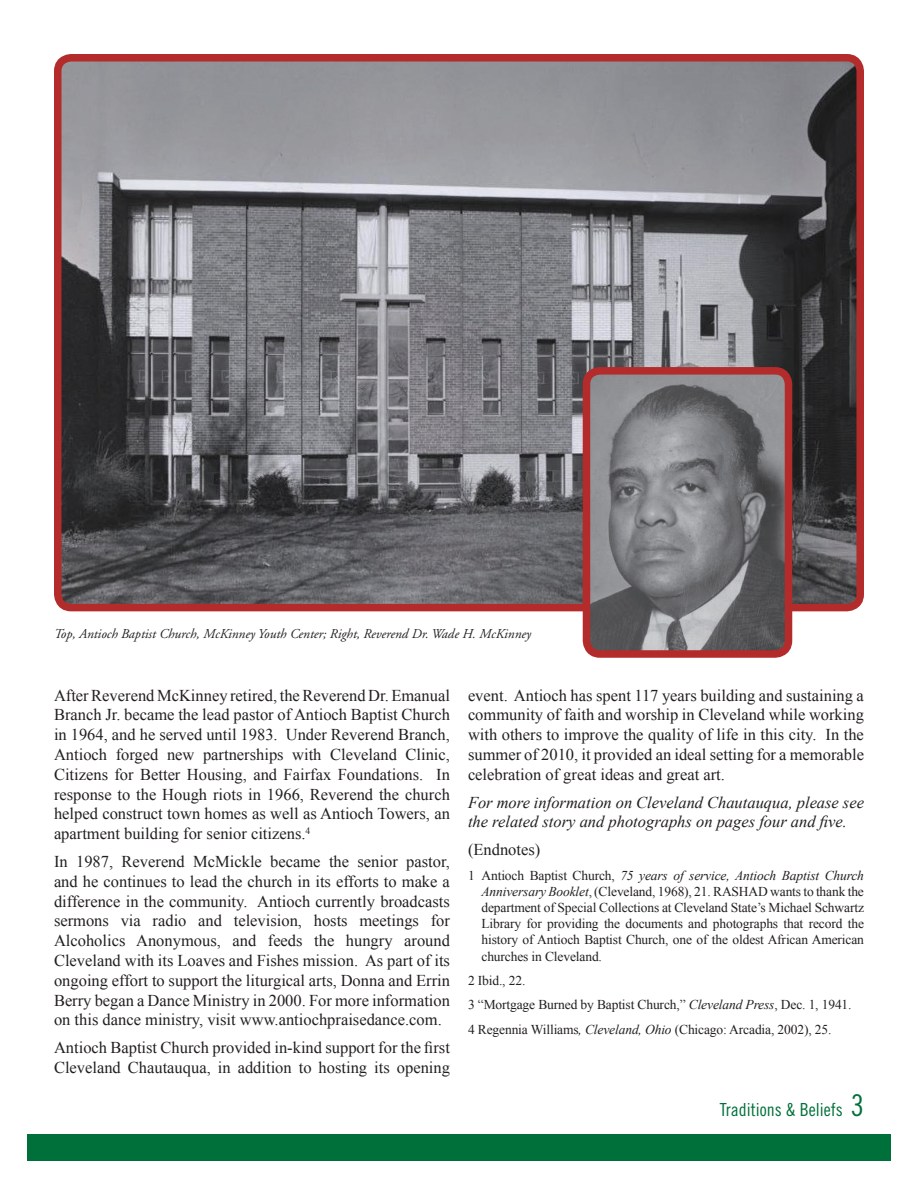
<style>
.page{position:relative;width:918px;height:1188px;background:#fff}
.page>*{position:absolute;margin:0;border:0;box-sizing:border-box;transform-origin:0 0}
.t1{font:18px "Trade Gothic LT Std Cn 18";color:#00703a}
.t2{font:16.5px/19.8px "Times New Roman";color:#231f20;text-align:justify}
.t3{font:italic 16.5px/19.8px "Times New Roman";color:#231f20}
.t4{font:13.5px/16.2px "Times New Roman";letter-spacing:-.01em;color:#231f20;text-align:justify}
.t5{font:italic 13.5px "Adobe Garamond";color:#231f20}
.s1{font-style:italic}
.s2{font-size:30px}
</style>
<div class="page">
<div style="left:27px;top:1134px;width:864px;height:27px;background:#00703a"></div>
<img style="left:63px;top:63px;width:792px;height:539px">
<div style="left:54px;top:54px;width:810px;height:557px;border:8px solid #b32b2a;border-radius:14px"></div>
<img style="left:592px;top:376px;width:191px;height:273px">
<div style="left:583px;top:367px;width:209px;height:291px;border:8px solid #b32b2a;border-radius:14px"></div>
<p class="t5" style="left:54px;top:627px;width:479px">Top, Antioch Baptist Church, McKinney Youth Center; Right, Reverend Dr. Wade H. McKinney</p>
<p class="t2" style="left:54px;top:685px;width:398px">After Reverend McKinney retired, the Reverend Dr. Emanual Branch Jr. became the lead pastor of Antioch Baptist Church in 1964, and he served until 1983. Under Reverend Branch, Antioch forged new partnerships with Cleveland Clinic, Citizens for Better Housing, and Fairfax Foundations. In response to the Hough riots in 1966, Reverend the church helped construct town homes as well as Antioch Towers, an apartment building for senior citizens.<sup>4</sup></p>
<p class="t2" style="left:54px;top:851px;width:398px">In 1987, Reverend McMickle became the senior pastor, and he continues to lead the church in its efforts to make a difference in the community. Antioch currently broadcasts sermons via radio and television, hosts meetings for Alcoholics Anonymous, and feeds the hungry around Cleveland with its Loaves and Fishes mission. As part of its ongoing effort to support the liturgical arts, Donna and Errin Berry began a Dance Ministry in 2000. For more information on this dance ministry, visit www.antiochpraisedance.com.</p>
<p class="t2" style="left:54px;top:1038px;width:398px">Antioch Baptist Church provided in-kind support for the first<br>Cleveland Chautauqua, in addition to hosting its opening</p>
<p class="t2" style="left:468px;top:685px;width:398px">event. Antioch has spent 117 years building and sustaining a community of faith and worship in Cleveland while working with others to improve the quality of life in this city. In the summer of 2010, it provided an ideal setting for a memorable celebration of great ideas and great art.</p>
<p class="t3" style="left:468px;top:792px;width:397px">For more information on Cleveland Chautauqua, please see the related story and photographs on pages four and five.</p>
<p class="t2" style="left:468px;top:840px;width:74px">(Endnotes)</p>
<p class="t4" style="left:482px;top:867px;width:384px;text-indent:-14px">1 Antioch Baptist Church, <span class="s1">75 years of service, Antioch Baptist Church Anniversary Booklet</span>, (Cleveland, 1968), 21. RASHAD wants to thank the department of Special Collections at Cleveland State’s Michael Schwartz Library for providing the documents and photographs that record the history of Antioch Baptist Church, one of the oldest African American churches in Cleveland.</p>
<p class="t4" style="left:468px;top:968px;width:385px;line-height:24.3px;text-align:left">2 Ibid., 22.<br>3 “Mortgage Burned by Baptist Church,” <span class="s1">Cleveland Press</span>, Dec. 1, 1941.<br>4 Regennia Williams<span class="s1">, Cleveland, Ohio</span> (Chicago: Arcadia, 2002), 25.</p>
<p class="t1" style="left:720px;top:1099px;width:146px">Traditions &amp; Beliefs <span class="s2">3</span></p>
</div>
